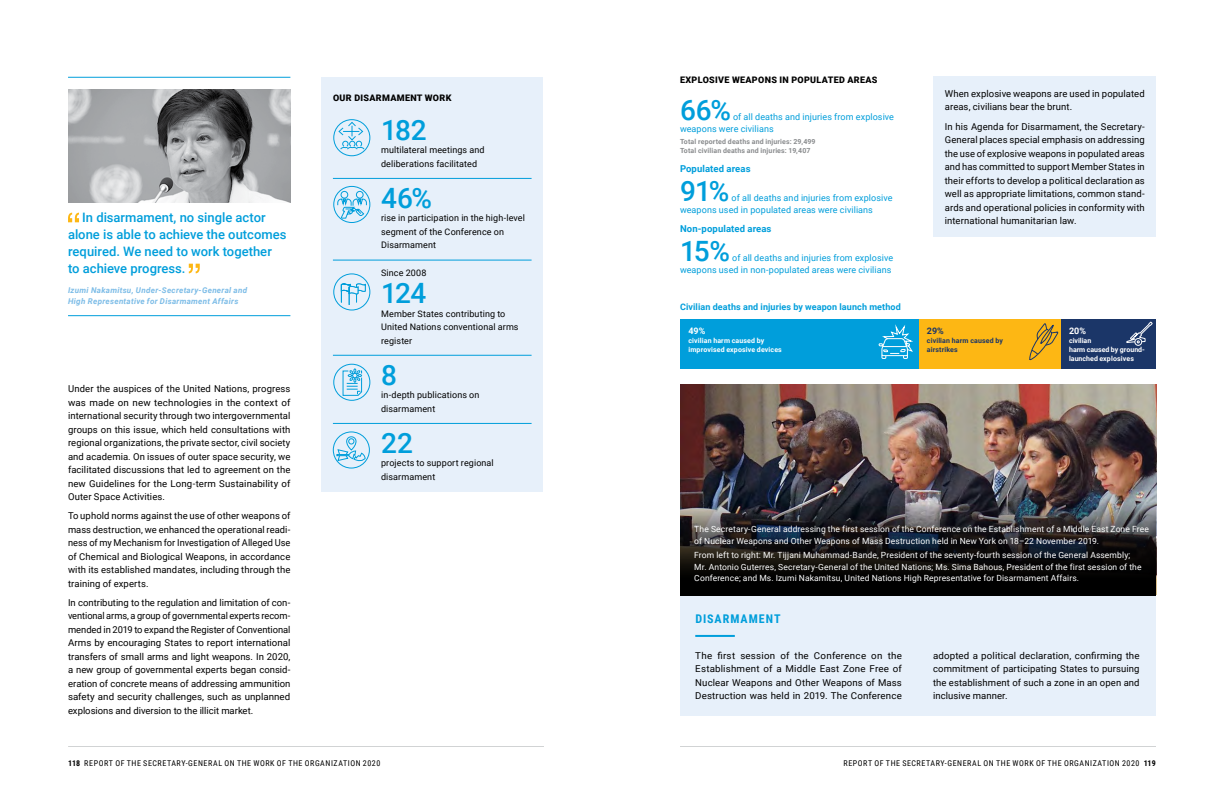
<style>
.page{position:relative;width:1224px;height:792px;background:#fff}
.page>*{position:absolute;margin:0;border:0;box-sizing:border-box;transform-origin:0 0}
.infographic_box_text{font:500 28px "Roboto";letter-spacing:-.01em;color:#009edb}
.infographic_page_tex{font:500 28px "Roboto";color:#009edb}
.QUOTE{font:500 13px/17px "Roboto";color:#009edb}
.BOX_two-column_with{font:700 12px "Roboto Condensed";letter-spacing:.08em;color:#009edb}
.TX_ragged_column{font:9.5px/13.5px "Roboto";letter-spacing:.005em;color:#000;text-align:justify}
.BOX_two-column_with-2{font:9.5px/13.5px "Roboto";letter-spacing:.01em;color:#000;text-align:justify}
.infographic_page_tex-2{font:700 9.5px "Roboto";letter-spacing:.01em;color:#009edb}
.infographic_box_text-2{font:9px/13.5px "Roboto";letter-spacing:.01em;color:#000}
.infographic_page_tex-3{font:9px/12px "Roboto";letter-spacing:.01em;color:#009edb}
.chart_title{font:900 9px "Roboto";letter-spacing:.035em;color:#000}
.infographic_page_tex-4{font:700 9px "Roboto";letter-spacing:.01em;color:#009edb}
.infographic_page_tex-5{font:700 9px "Roboto";color:#fff}
.infographic_page_tex-6{font:700 9px "Roboto";color:#1b3668}
.CAP_below_image{font:8.5px/11.5px "Roboto";letter-spacing:.015em;color:#fff}
.t1{font:8px "Roboto Condensed";letter-spacing:.07em;color:#000}
.QUOTE_author{font:italic 700 8px/11px "Roboto";letter-spacing:.04em;color:#7cbce7}
.infographic_page_tex-7{font:700 7px/9px "Roboto";letter-spacing:.015em;color:#fff}
.infographic_page_tex-8{font:700 7px/9px "Roboto";letter-spacing:.02em;color:#8a8c8e}
.infographic_page_tex-9{font:700 7px/9px "Roboto";letter-spacing:.02em;color:#1b3668}
.s1{font-weight:700}
</style>
<div class="page">
<hr style="left:680px;top:746px;width:476px;height:1px;background:#d1d3d4">
<hr style="left:68px;top:746px;width:476px;height:1px;background:#d1d3d4">
<img style="left:680px;top:385px;width:476px;height:95px">
<div style="left:680px;top:595px;width:476px;height:120px;background:#e7f0fa"></div>
<hr style="left:695px;top:635px;width:40px;height:2px;background:#009edb">
<img style="left:680px;top:480px;width:476px;height:115px">
<div style="left:680px;top:319px;width:240px;height:50px;background:#009edb"></div>
<div style="left:920px;top:319px;width:142px;height:50px;background:#fdb714"></div>
<div style="left:1062px;top:319px;width:94px;height:50px;background:#1b3668"></div>
<svg style="left:878px;top:324px;width:35px;height:35px"></svg>
<svg style="left:1029px;top:323px;width:30px;height:38px"></svg>
<svg style="left:1126px;top:321px;width:27px;height:25px"></svg>
<div style="left:322px;top:77px;width:221px;height:414px;background:#e7f0fa"></div>
<hr style="left:333px;top:178px;width:199px;height:1px;background:#009edb">
<hr style="left:333px;top:260px;width:199px;height:1px;background:#009edb">
<hr style="left:333px;top:355px;width:199px;height:1px;background:#009edb">
<hr style="left:333px;top:423px;width:199px;height:1px;background:#009edb">
<svg style="left:334px;top:186px;width:36px;height:37px"></svg>
<div style="left:333px;top:186px;width:37px;height:37px;border:1px solid #009edb;border-radius:50%"></div>
<svg style="left:337px;top:191px;width:30px;height:28px"></svg>
<div style="left:333px;top:274px;width:37px;height:36px;border:1px solid #009edb;border-radius:50%"></div>
<svg style="left:340px;top:283px;width:26px;height:23px"></svg>
<svg style="left:334px;top:364px;width:36px;height:36px"></svg>
<div style="left:333px;top:364px;width:37px;height:37px;border:1px solid #009edb;border-radius:50%"></div>
<svg style="left:342px;top:369px;width:20px;height:27px"></svg>
<svg style="left:333px;top:432px;width:36px;height:36px"></svg>
<div style="left:333px;top:432px;width:37px;height:36px;border:1px solid #009edb;border-radius:50%"></div>
<svg style="left:337px;top:436px;width:29px;height:27px"></svg>
<svg style="left:334px;top:120px;width:36px;height:36px"></svg>
<div style="left:333px;top:119px;width:37px;height:37px;border:1px solid #009edb;border-radius:50%"></div>
<svg style="left:338px;top:121px;width:27px;height:29px"></svg>
<hr style="left:68px;top:77px;width:222px;height:1px;background:#009edb">
<hr style="left:68px;top:315px;width:222px;height:1px;background:#009edb">
<svg style="left:68px;top:213px;width:11px;height:9px"></svg>
<svg style="left:189px;top:264px;width:11px;height:9px"></svg>
<img style="left:68px;top:89px;width:222px;height:113px">
<div style="left:934px;top:77px;width:222px;height:160px;background:#e7f0fa"></div>
<p class="QUOTE" style="left:68px;top:209px;width:220px;text-indent:14px">In disarmament, no single actor alone is able to achieve the outcomes required. We need to work together to achieve progress.</p>
<p class="QUOTE_author" style="left:68px;top:284px;width:181px">Izumi Nakamitsu, Under-Secretary-General and<br>High Representative for Disarmament Affairs</p>
<p class="TX_ragged_column" style="left:68px;top:382px;width:224px">Under the auspices of the United Nations, progress was made on new technologies in the context of international security through two intergovernmental groups on this issue, which held consultations with regional organizations, the private sector, civil society and academia. On issues of outer space security, we facilitated discussions that led to agreement on the new Guidelines for the Long-term Sustainability of Outer Space Activities.</p>
<p class="TX_ragged_column" style="left:68px;top:509px;width:224px">To uphold norms against the use of other weapons of mass destruction, we enhanced the operational readi&shy;ness of my Mechanism for Investigation of Alleged Use of Chemical and Biological Weapons, in accordance with its established mandates, including through the training of experts.</p>
<p class="TX_ragged_column" style="left:68px;top:595px;width:224px">In contributing to the regulation and limitation of con&shy;ventional arms, a group of governmental experts recom&shy;mended in 2019 to expand the Register of Conventional Arms by encouraging States to report international transfers of small arms and light weapons. In 2020, a new group of governmental experts began consid&shy;eration of concrete means of addressing ammunition safety and security challenges, such as unplanned explosions and diversion to the illicit market.</p>
<p class="chart_title" style="left:333px;top:91px;width:120px">OUR DISARMAMENT WORK</p>
<p class="infographic_box_text" style="left:381px;top:110px;width:47px">182</p>
<p class="infographic_box_text-2" style="left:381px;top:143px;width:105px">multilateral meetings and deliberations facilitated</p>
<p class="infographic_box_text" style="left:381px;top:178px;width:53px">46%</p>
<p class="infographic_box_text-2" style="left:381px;top:211px;width:145px">rise in participation in the high-level segment of the Conference on<br>Disarmament</p>
<p class="infographic_box_text-2" style="left:381px;top:266px;width:47px">Since 2008</p>
<p class="infographic_box_text" style="left:381px;top:273px;width:47px">124</p>
<p class="infographic_box_text-2" style="left:381px;top:306px;width:139px">Member States contributing to<br>United Nations conventional arms register</p>
<p class="infographic_box_text" style="left:381px;top:355px;width:17px">8</p>
<p class="infographic_box_text-2" style="left:381px;top:388px;width:100px">in-depth publications on disarmament</p>
<p class="infographic_box_text" style="left:381px;top:423px;width:33px">22</p>
<p class="infographic_box_text-2" style="left:381px;top:456px;width:114px">projects to support regional disarmament</p>
<p class="chart_title" style="left:680px;top:74px;width:199px">EXPLOSIVE WEAPONS IN POPULATED AREAS</p>
<p class="infographic_page_tex" style="left:680px;top:91px;width:52px">66%</p>
<p class="infographic_page_tex-3" style="left:680px;top:111px;width:216px;text-indent:53px">of all deaths and injuries from explosive weapons were civilians</p>
<p class="infographic_page_tex-8" style="left:680px;top:137px;width:137px">Total reported deaths and injuries: 29,499<br>Total civilian deaths and injuries: 19,407</p>
<p class="infographic_page_tex-2" style="left:680px;top:162px;width:72px">Populated areas</p>
<p class="infographic_page_tex" style="left:680px;top:171px;width:51px">91%</p>
<p class="infographic_page_tex-3" style="left:680px;top:191px;width:214px;text-indent:52px">of all deaths and injuries from explosive weapons used in populated areas were civilians</p>
<p class="infographic_page_tex-2" style="left:680px;top:222px;width:93px">Non-populated areas</p>
<p class="infographic_page_tex" style="left:680px;top:231px;width:51px">15%</p>
<p class="infographic_page_tex-3" style="left:680px;top:251px;width:215px;text-align:right">of all deaths and injuries from explosive<br>weapons used in non-populated areas were civilians</p>
<p class="infographic_page_tex-4" style="left:680px;top:301px;width:222px">Civilian deaths and injuries by weapon launch method</p>
<p class="infographic_page_tex-5" style="left:688px;top:325px;width:18px">49%</p>
<p class="infographic_page_tex-7" style="left:688px;top:336px;width:95px">civilian harm caused by improvised exposive devices</p>
<p class="TX_ragged_column" style="left:945px;top:87px;width:201px">When explosive weapons are used in populated areas, civilians bear the brunt.</p>
<p class="TX_ragged_column" style="left:945px;top:119px;width:201px">In his Agenda for Disarmament, the Secretary-General places special emphasis on addressing the use of explosive weapons in populated areas and has committed to support Member States in their efforts to develop a political declaration as well as appropriate limitations, common stand&shy;ards and operational policies in conformity with international humanitarian law.</p>
<p class="infographic_page_tex-6" style="left:927px;top:325px;width:19px">29%</p>
<p class="infographic_page_tex-9" style="left:927px;top:336px;width:78px">civilian harm caused by airstrikes</p>
<p class="infographic_page_tex-5" style="left:1069px;top:325px;width:19px">20%</p>
<p class="infographic_page_tex-7" style="left:1069px;top:336px;width:77px">civilian<br>harm caused by ground&shy;launched explosives</p>
<p class="CAP_below_image" style="left:694px;top:523px;width:456px">The Secretary-General addressing the first session of the Conference on the Establishment of a Middle East Zone Free of Nuclear Weapons and Other Weapons of Mass Destruction held in New York on 18–22 November 2019.</p>
<p class="CAP_below_image" style="left:694px;top:549px;width:449px">From left to right: Mr. Tijjani Muhammad-Bande, President of the seventy-fourth session of the General Assembly;<br>Mr. Antonio Guterres, Secretary-General of the United Nations; Ms. Sima Bahous, President of the first session of the<br>Conference; and Ms. Izumi Nakamitsu, United Nations High Representative for Disarmament Affairs.</p>
<p class="BOX_two-column_with" style="left:695px;top:610px;width:87px">DISARMAMENT</p>
<p class="BOX_two-column_with-2" style="left:695px;top:648px;width:208px">The first session of the Conference on the Establishment of a Middle East Zone Free of Nuclear Weapons and Other Weapons of Mass Destruction was held in 2019. The Conference</p>
<p class="BOX_two-column_with-2" style="left:933px;top:648px;width:208px">adopted a political declaration, confirming the commitment of participating States to pursuing the establishment of such a zone in an open and inclusive manner.</p>
<p class="t1" style="left:68px;top:757px;width:314px"><span class="s1">118</span> REPORT OF THE SECRETARY-GENERAL ON THE WORK OF THE ORGANIZATION 2020</p>
<p class="t1" style="left:843px;top:757px;width:314px">REPORT OF THE SECRETARY-GENERAL ON THE WORK OF THE ORGANIZATION 2020 <span class="s1">119</span></p>
</div>
